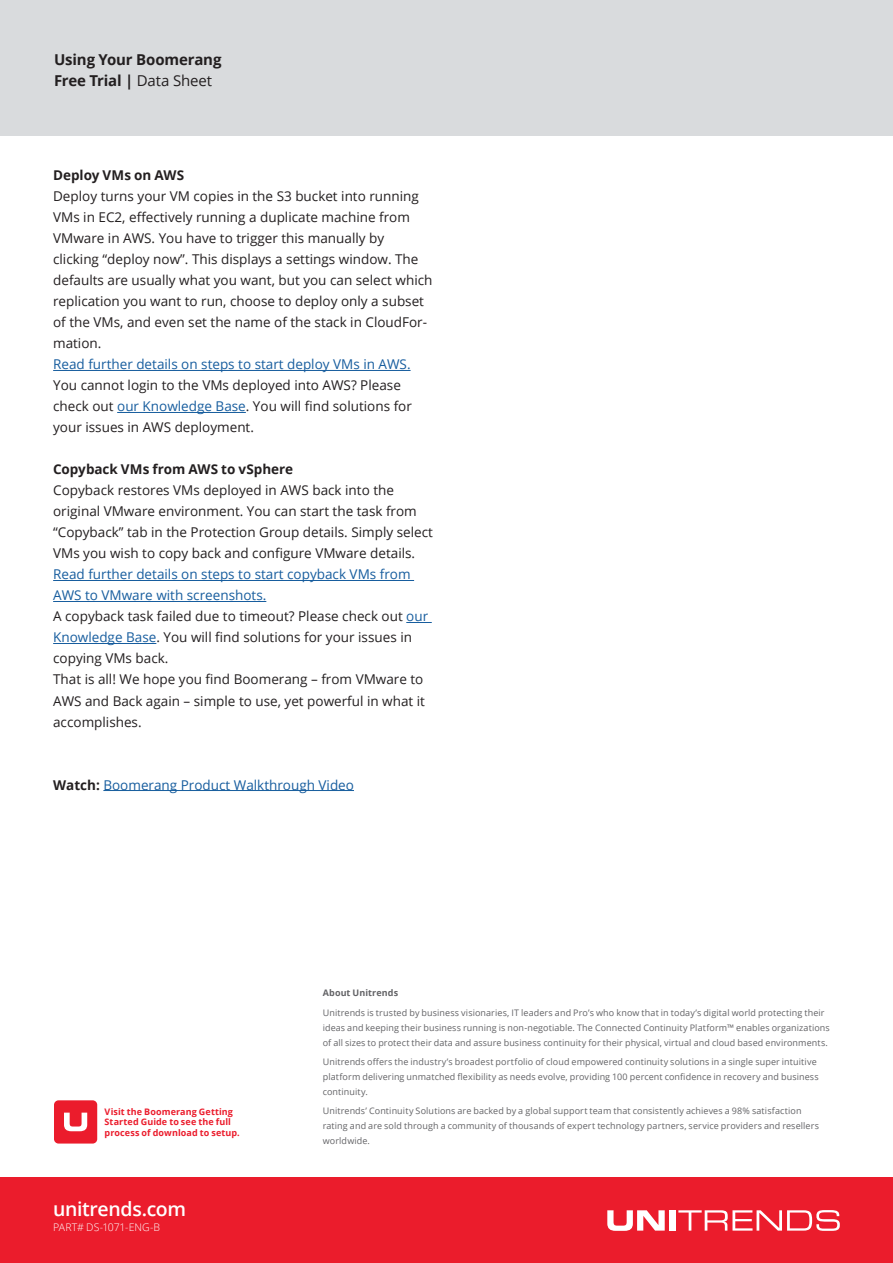
<style>
.page{position:relative;width:893px;height:1263px;background:#fff}
.page>*{position:absolute;margin:0;border:0;box-sizing:border-box;transform-origin:0 0}
.t1{font:600 19.5px "Open Sans";letter-spacing:-.02em;color:#fff}
.Kicker{font:700 15px "Open Sans";letter-spacing:-.01em;color:#231f20}
.Body_Copy{font:13.5px/21px "Open Sans";color:#231f20}
.Body_Copy-2{font:13.5px/21px "Open Sans";color:#175d9e}
.Text_Subhead{font:700 13.5px "Open Sans";letter-spacing:-.005em;color:#231f20}
.t2{font:300 10.5px "Open Sans";letter-spacing:-.005em;color:#fff}
.Unitrends_Text{font:9px/15px "Open Sans";letter-spacing:.01em;color:#636366}
.CTA{font:700 9px/10.5px "Open Sans";letter-spacing:.01em;color:#eb1c2c}
.About_Unitrends_Head{font:700 9px "Open Sans";letter-spacing:.01em;color:#636366}
.s1{font-weight:400}
.s2{color:#175d9e}
.s3{font-weight:700;color:#231f20}
</style>
<div class="page">
<div style="left:0;top:0;width:893px;height:135px;background:#d9dbdd"></div>
<hr style="left:53px;top:370px;width:358px;height:1px;background:#175d9e">
<hr style="left:117px;top:412px;width:129px;height:1px;background:#175d9e">
<hr style="left:53px;top:580px;width:361px;height:1px;background:#175d9e">
<hr style="left:53px;top:601px;width:213px;height:1px;background:#175d9e">
<svg style="left:406px;top:622px;width:26px;height:1px"></svg>
<hr style="left:53px;top:643px;width:103px;height:1px;background:#175d9e">
<hr style="left:103px;top:790px;width:251px;height:1px;background:#175d9e">
<div style="left:0;top:1178px;width:893px;height:85px;background:#eb1c2c"></div>
<svg style="left:607px;top:1210px;width:58px;height:21px"></svg>
<div style="left:669px;top:1210px;width:6px;height:20px;background:#fff"></div>
<svg style="left:678px;top:1210px;width:162px;height:21px"></svg>
<div style="left:54px;top:1100px;width:43px;height:43px;background:#eb1c2c;border-radius:5px"></div>
<svg style="left:64px;top:1112px;width:23px;height:19px"></svg>
<p class="Kicker" style="left:54px;top:49px;width:169px">Using Your Boomerang</p>
<p class="Kicker" style="left:54px;top:70px;width:160px">Free Trial | <span class="s1">Data Sheet</span></p>
<p class="Text_Subhead" style="left:53px;top:166px;width:132px">Deploy VMs on AWS</p>
<p class="Body_Copy" style="left:53px;top:186px;width:381px">Deploy turns your VM copies in the S3 bucket into running VMs in EC2, effectively running a duplicate machine from VMware in AWS. You have to trigger this manually by clicking “deploy now”. This displays a settings window. The defaults are usually what you want, but you can select which replication you want to run, choose to deploy only a subset of the VMs, and even set the name of the stack in CloudFor&shy;mation.</p>
<p class="Body_Copy-2" style="left:53px;top:354px;width:359px">Read further details on steps to start deploy VMs in AWS.</p>
<p class="Body_Copy" style="left:53px;top:375px;width:360px">You cannot login to the VMs deployed into AWS? Please check out <span class="s2">our Knowledge Base</span>. You will find solutions for your issues in AWS deployment.</p>
<p class="Text_Subhead" style="left:53px;top:460px;width:242px">Copyback VMs from AWS to vSphere</p>
<p class="Body_Copy" style="left:53px;top:480px;width:381px">Copyback restores VMs deployed in AWS back into the original VMware environment. You can start the task from “Copyback” tab in the Protection Group details. Simply select VMs you wish to copy back and configure VMware details.</p>
<p class="Body_Copy-2" style="left:53px;top:564px;width:359px">Read further details on steps to start copyback VMs from<br>AWS to VMware with screenshots.</p>
<p class="Body_Copy" style="left:53px;top:606px;width:377px">A copyback task failed due to timeout? Please check out <span class="s2">our<br>Knowledge Base</span>. You will find solutions for your issues in copying VMs back.</p>
<p class="Body_Copy" style="left:53px;top:669px;width:373px;text-align:justify">That is all! We hope you find Boomerang – from VMware to AWS and Back again – simple to use, yet powerful in what it accomplishes.</p>
<p class="Body_Copy-2" style="left:53px;top:774px;width:302px"><span class="s3">Watch:</span> Boomerang Product Walkthrough Video</p>
<p class="CTA" style="left:105px;top:1106px;width:137px">Visit the Boomerang Getting<br>Started Guide to see the full process of download to setup.</p>
<p class="t1" style="left:53px;top:1195px;width:134px">unitrends.com</p>
<p class="t2" style="left:53px;top:1220px;width:109px">PART# DS-1071-ENG-B</p>
<p class="About_Unitrends_Head" style="left:323px;top:987px;width:77px">About Unitrends</p>
<p class="Unitrends_Text" style="left:323px;top:1004px;width:508px">Unitrends is trusted by business visionaries, IT leaders and Pro’s who know that in today’s digital world protecting their ideas and keeping their business running is non-negotiable. The Connected Continuity Platform™ enables organizations of all sizes to protect their data and assure business continuity for their physical, virtual and cloud based environments.</p>
<p class="Unitrends_Text" style="left:323px;top:1054px;width:497px">Unitrends offers the industry’s broadest portfolio of cloud empowered continuity solutions in a single super intuitive platform delivering unmatched flexibility as needs evolve, providing 100 percent confidence in recovery and business continuity.</p>
<p class="Unitrends_Text" style="left:323px;top:1103px;width:498px">Unitrends’ Continuity Solutions are backed by a global support team that consistently achieves a 98% satisfaction rating and are sold through a community of thousands of expert technology partners, service providers and resellers worldwide.</p>
</div>
